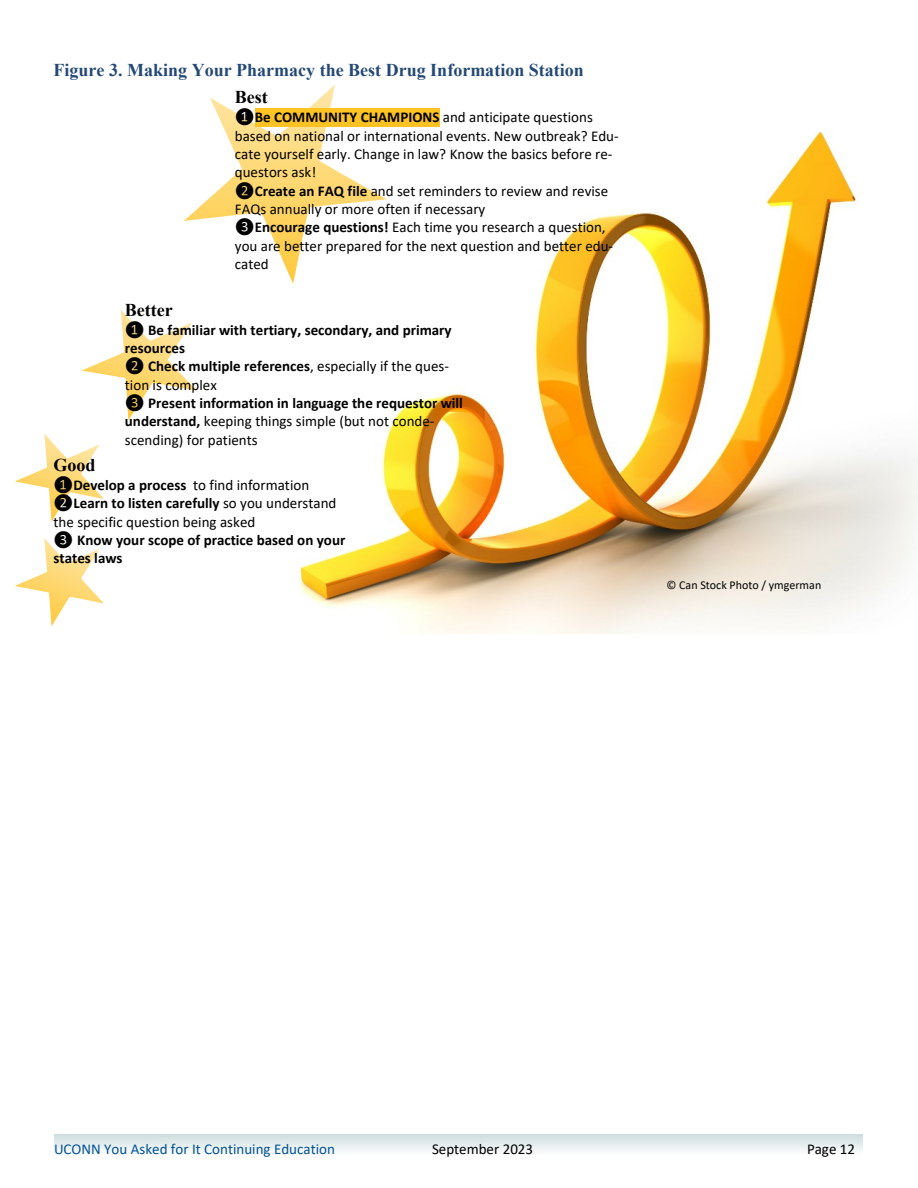
<style>
.page{position:relative;width:918px;height:1188px;background:#fff}
.page>*{position:absolute;margin:0;border:0;box-sizing:border-box;transform-origin:0 0}
.t1{font:700 18px "Times New Roman";color:#244975}
.t2{font:700 18px "Times New Roman";color:#000}
.t3{font:15px/18.3px "Calibri";color:#000}
.t4{font:700 15px/18.3px "Calibri";color:#000}
.t5{font:15px "Calibri";color:#005298}
.t6{font:12px "Calibri";color:#000}
.s1{font-weight:700}
.s2{font-weight:400}
</style>
<div class="page">
<img style="left:296px;top:126px;width:622px;height:507px">
<svg style="left:15px;top:538px;width:89px;height:88px"></svg>
<div style="left:54px;top:1134px;width:809px;height:20px;background:linear-gradient(to bottom,#cdddde,#f8fafa)"></div>
<svg style="left:15px;top:434px;width:89px;height:88px"></svg>
<svg style="left:82px;top:310px;width:115px;height:110px"></svg>
<svg style="left:184px;top:84px;width:203px;height:200px"></svg>
<div style="left:255px;top:108px;width:185px;height:18px;background:#fec223"></div>
<p class="t1" style="left:54px;top:64px;width:532px">Figure 3. Making Your Pharmacy the Best Drug Information Station</p>
<p class="t2" style="left:235px;top:91px;width:34px">Best</p>
<p class="t3" style="left:235px;top:109px;width:385px">❶<span class="s1">Be COMMUNITY CHAMPIONS</span> and anticipate questions based on national or international events. New outbreak? Edu&shy;cate yourself early. Change in law? Know the basics before re&shy;questors ask!<br>❷<span class="s1">Create an FAQ file</span> and set reminders to review and revise FAQs annually or more often if necessary<br>❸<span class="s1">Encourage questions!</span> Each time you research a question, you are better prepared for the next question and better edu&shy;cated</p>
<p class="t2" style="left:125px;top:304px;width:49px">Better</p>
<p class="t4" style="left:125px;top:322px;width:340px"><span class="s2">❶</span> Be familiar with tertiary, secondary, and primary resources<br><span class="s2">❷</span> Check multiple references<span class="s2">, especially if the ques&shy;tion is complex<br>❸</span> Present information in language the requestor will understand, <span class="s2">keeping things simple (but not conde&shy;scending) for patients</span></p>
<p class="t2" style="left:54px;top:459px;width:44px">Good</p>
<p class="t4" style="left:54px;top:477px;width:293px"><span class="s2">❶</span>Develop a process <span class="s2">to find information ❷</span>Learn to listen carefully <span class="s2">so you understand the specific question being asked<br>❸</span> Know your scope of practice based on your states laws</p>
<p class="t6" style="left:666px;top:580px;width:156px">© Can Stock Photo / ymgerman</p>
<p class="t5" style="left:54px;top:1142px;width:283px">UCONN You Asked for It Continuing Education</p>
<p class="t3" style="left:432px;top:1141px;width:103px">September 2023</p>
<p class="t3" style="left:807px;top:1141px;width:50px">Page 12</p>
</div>
